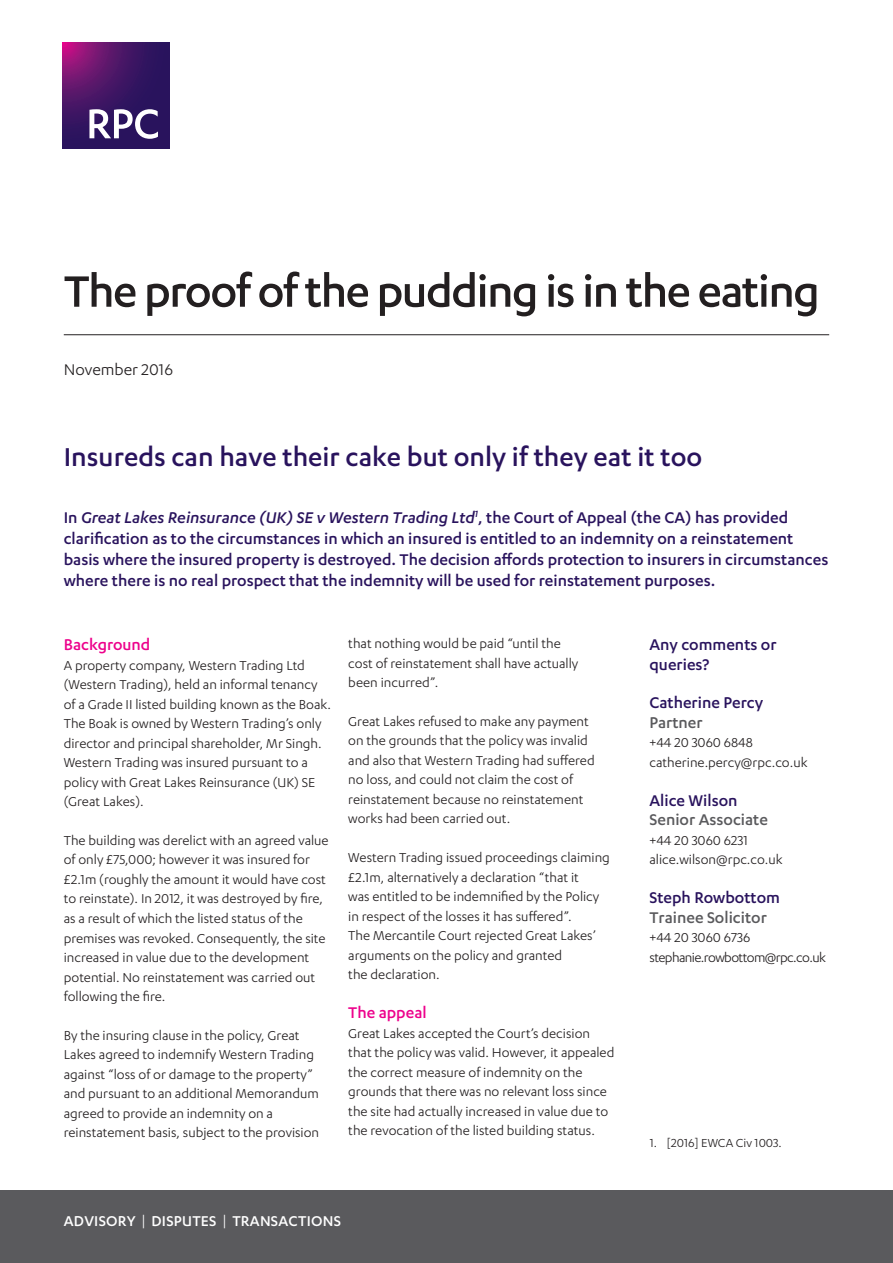
<style>
.page{position:relative;width:893px;height:1263px;background:#fff}
.page>*{position:absolute;margin:0;border:0;box-sizing:border-box;transform-origin:0 0}
.Main_cover_title__on{font:500 51px "Karbon";letter-spacing:-.03em;color:#231f20}
.Cover_sub_title__20p{font:500 30px "Karbon";color:#29135d}
.Intro_text__12pt{font:500 18px/21px "Karbon";color:#29135d}
.Contacts_Name{font:500 18px "Karbon";color:#29135d}
.Contacts_position{font:500 18px "Karbon";color:#5a5a5d}
.Contacts_title{font:500 18px/19.5px "Karbon";color:#29135d}
.Heading_2__pink{font:500 18px "Karbon";color:#ed028c}
.Date_style{font:18px "Karbon";color:#231f20}
.t1{font:500 16.5px "Karbon";letter-spacing:.015em;color:#fff}
.Body{font:15px/19.5px "Karbon";color:#231f20}
.Contacts_email_tel{font:15px "Karbon";color:#231f20}
.Contacts_email_tel-2{font:15px "Karbon";letter-spacing:-.04em;color:#231f20}
.t2{font:13.5px "Karbon";color:#231f20}
.s1{font-style:italic}
.s2{font-weight:400}
</style>
<div class="page">
<svg style="left:63px;top:43px;width:106px;height:106px;background:#461565"></svg>
<svg style="left:89px;top:109px;width:69px;height:30px"></svg>
<div style="left:0;top:1191px;width:893px;height:72px;background:#5a5a5d"></div>
<hr style="left:64px;top:334px;width:765px;height:1px;background:#231f20">
<p class="Main_cover_title__on" style="left:64px;top:263px;width:757px">The proof of the pudding is in the eating</p>
<p class="Date_style" style="left:64px;top:360px;width:111px">November 2016</p>
<p class="Cover_sub_title__20p" style="left:64px;top:440px;width:640px">Insureds can have their cake but only if they eat it too</p>
<p class="Intro_text__12pt" style="left:64px;top:507px;width:766px">In <span class="s1">Great Lakes Reinsurance (UK) SE v Western Trading Ltd</span><sup>1</sup>, the Court of Appeal (the CA) has provided clarification as to the circumstances in which an insured is entitled to an indemnity on a reinstatement basis where the insured property is destroyed. The decision affords protection to insurers in circumstances where there is no real prospect that the indemnity will be used for reinstatement purposes.</p>
<p class="Heading_2__pink" style="left:64px;top:635px;width:88px">Background</p>
<p class="Body" style="left:64px;top:655px;width:269px">A property company, Western Trading Ltd (Western Trading), held an informal tenancy of a Grade II listed building known as the Boak.<br>The Boak is owned by Western Trading’s only director and principal shareholder, Mr Singh.<br>Western Trading was insured pursuant to a policy with Great Lakes Reinsurance (UK) SE (Great Lakes).</p>
<p class="Body" style="left:64px;top:830px;width:266px">The building was derelict with an agreed value of only £75,000; however it was insured for £2.1m (roughly the amount it would have cost to reinstate). In 2012, it was destroyed by fire, as a result of which the listed status of the premises was revoked. Consequently, the site increased in value due to the development potential. No reinstatement was carried out following the fire.</p>
<p class="Body" style="left:64px;top:1025px;width:257px">By the insuring clause in the policy, Great Lakes agreed to indemnify Western Trading against “loss of or damage to the property” and pursuant to an additional Memorandum agreed to provide an indemnity on a reinstatement basis, subject to the provision</p>
<p class="Body" style="left:348px;top:633px;width:231px">that nothing would be paid “until the cost of reinstatement shall have actually been incurred”.</p>
<p class="Body" style="left:348px;top:711px;width:248px">Great Lakes refused to make any payment on the grounds that the policy was invalid and also that Western Trading had suffered no loss, and could not claim the cost of reinstatement because no reinstatement works had been carried out.</p>
<p class="Body" style="left:348px;top:847px;width:263px">Western Trading issued proceedings claiming £2.1m, alternatively a declaration “that it<br>was entitled to be indemnified by the Policy in respect of the losses it has suffered”.<br>The Mercantile Court rejected Great Lakes’ arguments on the policy and granted<br>the declaration.</p>
<p class="Heading_2__pink" style="left:348px;top:1003px;width:80px">The appeal</p>
<p class="Body" style="left:348px;top:1023px;width:268px">Great Lakes accepted the Court’s decision that the policy was valid. However, it appealed the correct measure of indemnity on the grounds that there was no relevant loss since the site had actually increased in value due to the revocation of the listed building status.</p>
<p class="t1" style="left:64px;top:1212px;width:279px">ADVISORY <span class="s2">|</span> DISPUTES <span class="s2">|</span> TRANSACTIONS</p>
<p class="Contacts_title" style="left:649px;top:634px;width:129px">Any comments or queries?</p>
<p class="Contacts_Name" style="left:649px;top:693px;width:115px">Catherine Percy</p>
<p class="Contacts_position" style="left:649px;top:712px;width:55px">Partner</p>
<p class="Contacts_email_tel" style="left:649px;top:735px;width:105px">+44 20 3060 6848</p>
<p class="Contacts_email_tel" style="left:649px;top:754px;width:160px">catherine.percy@rpc.co.uk</p>
<p class="Contacts_Name" style="left:649px;top:790px;width:90px">Alice Wilson</p>
<p class="Contacts_position" style="left:649px;top:810px;width:120px">Senior Associate</p>
<p class="Contacts_email_tel" style="left:649px;top:832px;width:100px">+44 20 3060 6231</p>
<p class="Contacts_email_tel" style="left:649px;top:851px;width:135px">alice.wilson@rpc.co.uk</p>
<p class="Contacts_Name" style="left:649px;top:888px;width:132px">Steph Rowbottom</p>
<p class="Contacts_position" style="left:649px;top:907px;width:119px">Trainee Solicitor</p>
<p class="Contacts_email_tel" style="left:649px;top:929px;width:102px">+44 20 3060 6736</p>
<p class="Contacts_email_tel-2" style="left:649px;top:949px;width:178px">stephanie.rowbottom@rpc.co.uk</p>
<p class="t2" style="left:650px;top:1135px;width:133px">1. [2016] EWCA Civ 1003.</p>
</div>
